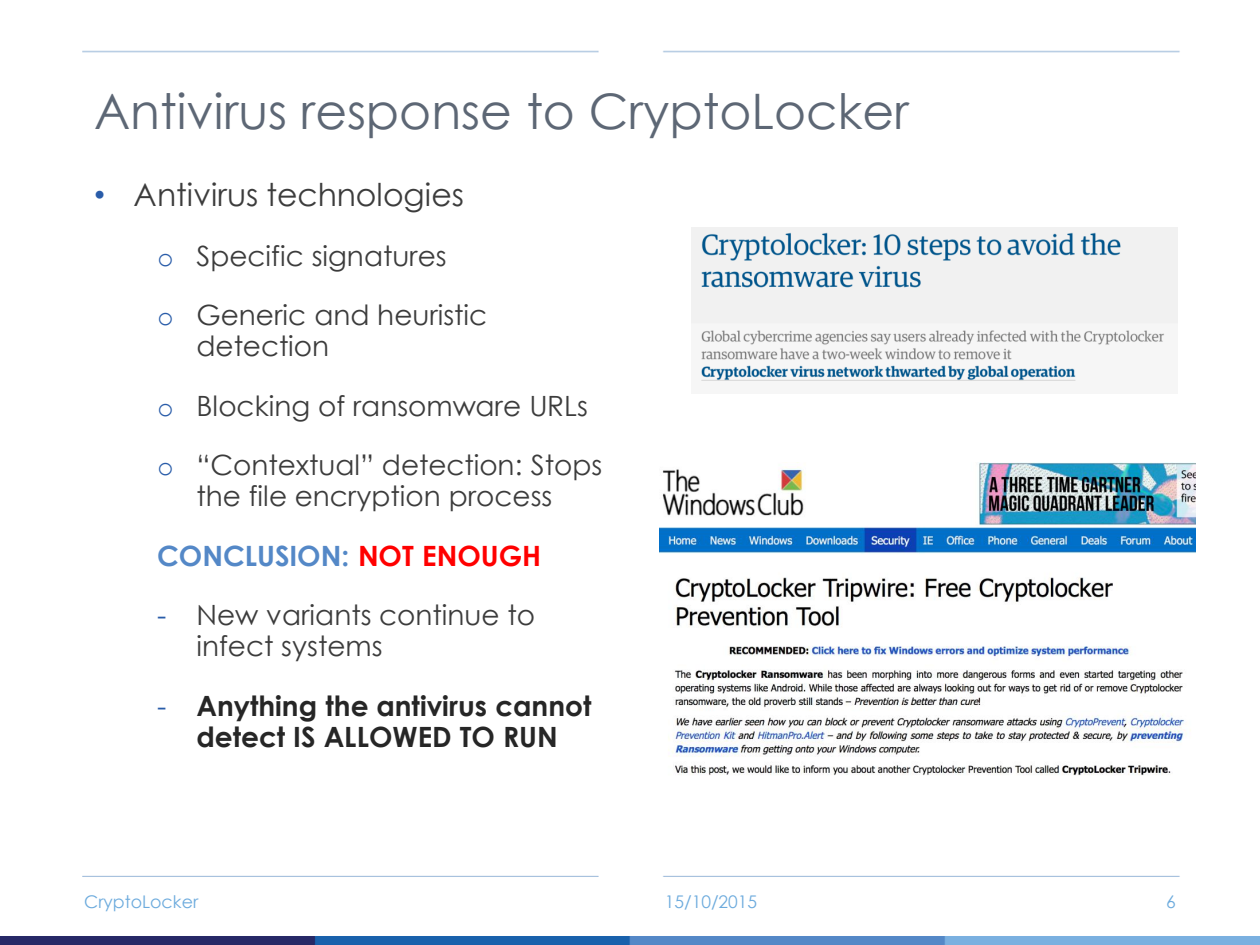
<style>
.page{position:relative;width:1260px;height:945px;background:#fff}
.page>*{position:absolute;margin:0;border:0;box-sizing:border-box;transform-origin:0 0}
.t1{font:49px "Century Gothic";color:#5d6775}
.t2{font:31.5px "Century Gothic";color:#3c3c3c}
.t3{font:28px/31.5px "Century Gothic";color:#3c3c3c}
.t4{font:700 28px/31.5px "Century Gothic";color:#262626;text-align:center}
.t5{font:700 28px "Century Gothic";color:#5488c7}
.t6{font:17.5px "Century Gothic";color:#6dabdd}
.s1{font-family:"Arial";color:#295ca9}
.s2{font-family:"Courier New";color:#295ca9}
.s3{color:#f00}
.s4{color:#295ca9}
.s5{font-weight:400;color:#295ca9}
</style>
<div class="page">
<img style="left:0;top:50px;width:1260px;height:887px">
<img style="left:0;top:937px;width:1260px;height:8px">
<img style="left:692px;top:228px;width:486px;height:166px">
<img style="left:660px;top:463px;width:536px;height:317px">
<h1 class="t1" style="left:94px;top:79px;width:816px">Antivirus response to CryptoLocker</h1>
<p class="t2" style="left:94px;top:174px;width:372px"><span class="s1">•</span> Antivirus technologies</p>
<p class="t3" style="left:157px;top:239px;width:291px"><span class="s2">o</span> Specific signatures</p>
<p class="t3" style="left:197px;top:298px;width:292px;text-indent:-39px"><span class="s2">o</span> Generic and heuristic detection</p>
<p class="t3" style="left:157px;top:389px;width:432px"><span class="s2">o</span> Blocking of ransomware URLs</p>
<p class="t3" style="left:157px;top:448px;width:447px;text-align:center"><span class="s2">o</span> “Contextual” detection: Stops the file encryption process</p>
<p class="t5" style="left:157px;top:538px;width:386px">CONCLUSION: <span class="s3">NOT ENOUGH</span></p>
<p class="t3" style="left:197px;top:598px;width:340px;text-indent:-39px"><span class="s4">-</span> New variants continue to infect systems</p>
<p class="t4" style="left:157px;top:689px;width:436px"><span class="s5">-</span> Anything the antivirus cannot detect IS ALLOWED TO RUN</p>
<p class="t6" style="left:84px;top:890px;width:115px">CryptoLocker</p>
<p class="t6" style="left:665px;top:890px;width:94px">15/10/2015</p>
<p class="t6" style="left:1166px;top:890px;width:11px">6</p>
</div>
